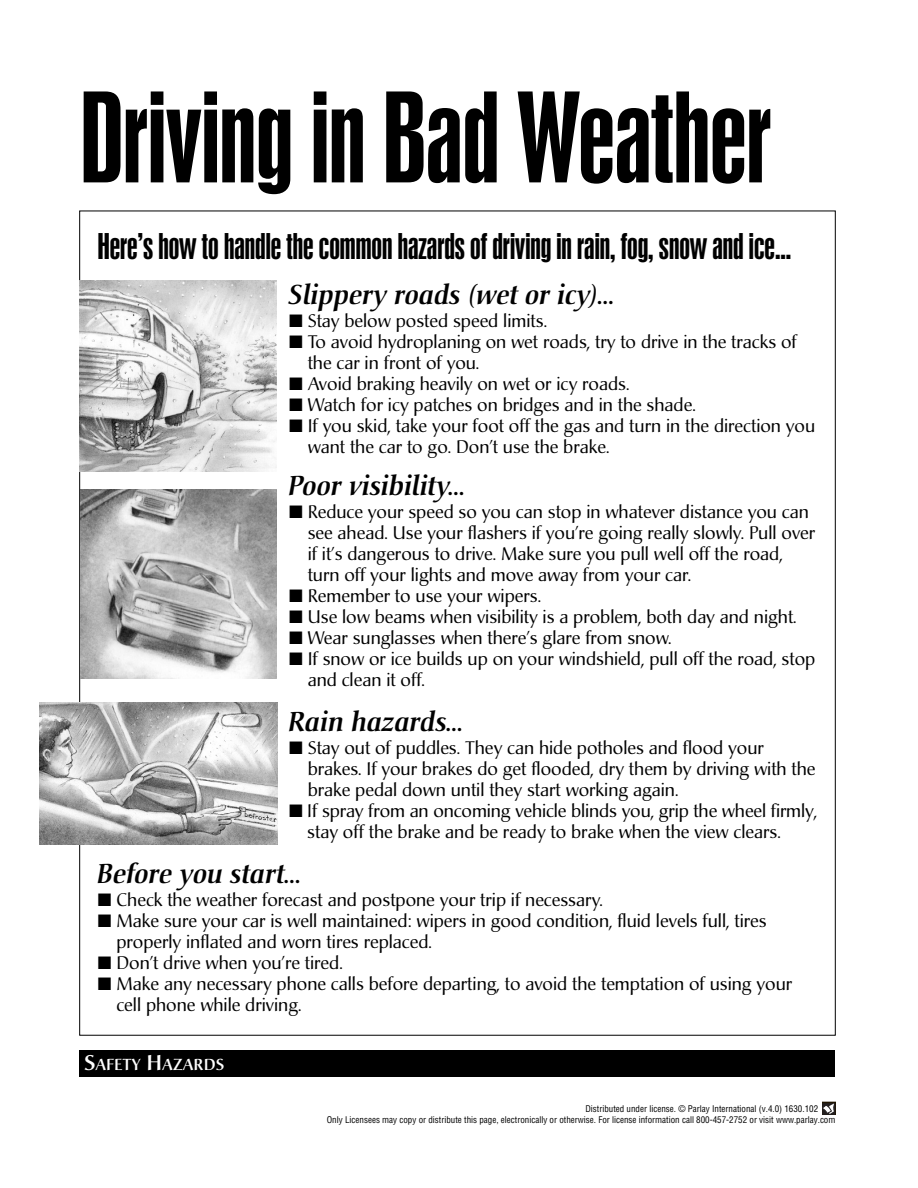
<style>
.page{position:relative;width:918px;height:1188px;background:#fff}
.page>*{position:absolute;margin:0;border:0;box-sizing:border-box;transform-origin:0 0}
.t1{font:700 115.5px "Hadrian";color:#000}
.t2{font:700 33px "Hadrian";color:#000}
.t3{font:italic 500 27px "Christiana";color:#000}
.t4{font:18px/21px "Christiana";color:#000}
.t5{font:500 15.75px "Christiana";letter-spacing:.02em;color:#fff}
.t6{font:condensed 9px "Helvetica";color:#000}
.s1{font-size:21px}
</style>
<div class="page">
<svg style="left:822px;top:1102px;width:14px;height:13px"></svg>
<div style="left:80px;top:1051px;width:756px;height:26px;background:#000"></div>
<img style="left:79px;top:280px;width:198px;height:191px">
<img style="left:80px;top:490px;width:196px;height:189px">
<img style="left:39px;top:702px;width:239px;height:143px">
<h1 class="t1" style="left:81px;top:86px;width:692px">Driving in Bad Weather</h1>
<h2 class="t2" style="left:98px;top:231px;width:695px">Here’s how to handle the common hazards of driving in rain, fog, snow and ice...</h2>
<h3 class="t3" style="left:289px;top:283px;width:328px">Slippery roads (wet or icy)...</h3>
<p class="t4" style="left:289px;top:312px;width:259px">■ Stay below posted speed limits.</p>
<p class="t4" style="left:308px;top:333px;width:491px;text-indent:-19px">■ To avoid hydroplaning on wet roads, try to drive in the tracks of the car in front of you.</p>
<p class="t4" style="left:289px;top:375px;width:342px">■ Avoid braking heavily on wet or icy roads.</p>
<p class="t4" style="left:289px;top:396px;width:408px">■ Watch for icy patches on bridges and in the shade.</p>
<p class="t4" style="left:308px;top:417px;width:509px;text-indent:-19px">■ If you skid, take your foot off the gas and turn in the direction you want the car to go. Don’t use the brake.</p>
<h3 class="t3" style="left:289px;top:474px;width:179px">Poor visibility...</h3>
<p class="t4" style="left:308px;top:503px;width:509px;text-indent:-19px">■ Reduce your speed so you can stop in whatever distance you can see ahead. Use your flashers if you’re going really slowly. Pull over if it’s dangerous to drive. Make sure you pull well off the road, turn off your lights and move away from your car.</p>
<p class="t4" style="left:289px;top:587px;width:253px">■ Remember to use your wipers.</p>
<p class="t4" style="left:289px;top:608px;width:509px">■ Use low beams when visibility is a problem, both day and night.</p>
<p class="t4" style="left:289px;top:629px;width:384px">■ Wear sunglasses when there’s glare from snow.</p>
<p class="t4" style="left:308px;top:650px;width:509px;text-indent:-19px">■ If snow or ice builds up on your windshield, pull off the road, stop and clean it off.</p>
<h3 class="t3" style="left:289px;top:710px;width:177px">Rain hazards...</h3>
<p class="t4" style="left:308px;top:739px;width:509px;text-indent:-19px">■ Stay out of puddles. They can hide potholes and flood your brakes. If your brakes do get flooded, dry them by driving with the brake pedal down until they start working again.</p>
<p class="t4" style="left:307px;top:802px;width:511px;text-indent:-18px">■ If spray from an oncoming vehicle blinds you, grip the wheel firmly, stay off the brake and be ready to brake when the view clears.</p>
<h3 class="t3" style="left:98px;top:862px;width:206px">Before you start...</h3>
<p class="t4" style="left:98px;top:891px;width:507px">■ Check the weather forecast and postpone your trip if necessary.</p>
<p class="t4" style="left:116px;top:912px;width:652px;text-indent:-19px">■ Make sure your car is well maintained: wipers in good condition, fluid levels full, tires properly inflated and worn tires replaced.</p>
<p class="t4" style="left:98px;top:954px;width:246px">■ Don’t drive when you’re tired.</p>
<p class="t4" style="left:116px;top:975px;width:677px;text-indent:-19px">■ Make any necessary phone calls before departing, to avoid the temptation of using your cell phone while driving.</p>
<p class="t5" style="left:84px;top:1058px;width:142px"><span class="s1">S</span>AFETY <span class="s1">H</span>AZARDS</p>
<p class="t6" style="left:585px;top:1106px;width:234px">Distributed under license. © Parlay International (v.4.0) 1630.102</p>
<p class="t6" style="left:327px;top:1117px;width:510px">Only Licensees may copy or distribute this page, electronically or otherwise. For license information call 800-457-2752 or visit www.parlay.com</p>
</div>
